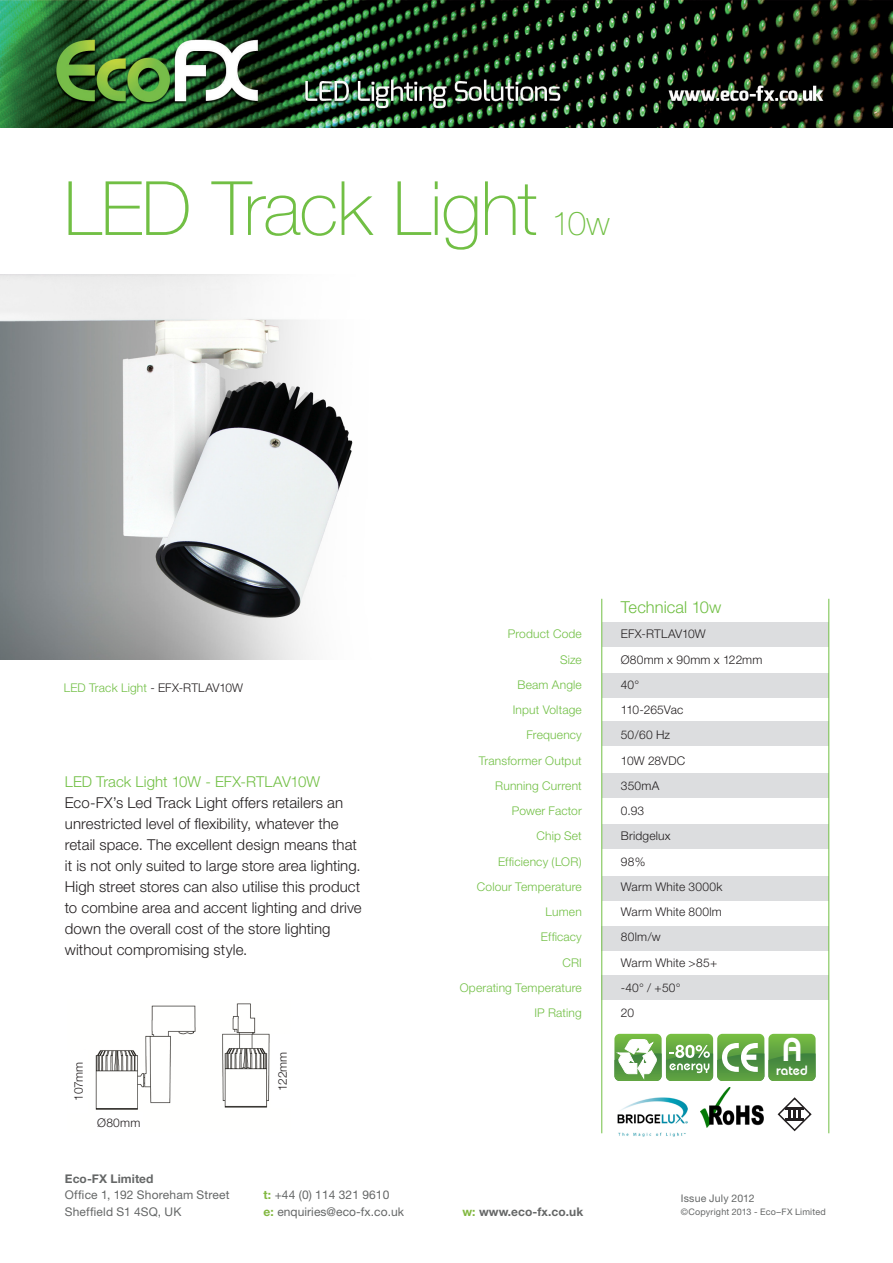
<style>
.page{position:relative;width:893px;height:1263px;background:#fff}
.page>*{position:absolute;margin:0;border:0;box-sizing:border-box;transform-origin:0 0}
.t1{font:100 75px "Helvetica Neue";letter-spacing:-.015em;color:#71bf44}
.t2{font:100 33px "Helvetica Neue";color:#71bf44}
.t3{font:600 32.85px "Bauhaus IT Cby BT";color:#fff}
.t4{font:300 16.5px "Helvetica Neue";letter-spacing:.005em;color:#71bf44}
.t5{font:300 15px/21px "Helvetica Neue";letter-spacing:.005em;color:#231f20}
.t6{font:300 15px "Helvetica Neue";color:#71bf44}
.t7{font:600 13.5px "Bauhaus IT Cby BT";color:#fff}
.t8{font:300 12px "Helvetica Neue";letter-spacing:.015em;color:#71bf44}
.t9{font:300 12px "Helvetica Neue";letter-spacing:.015em;color:#231f20}
.t10{font:12px/16.5px "Helvetica Neue";letter-spacing:.01em;color:#656767}
.t11{font:700 12px "Helvetica Neue";letter-spacing:.005em;color:#656767}
.t12{font:300 12px "Helvetica Neue";letter-spacing:-.005em;color:#231f20}
.t13{font:10.5px "Helvetica Neue";letter-spacing:.015em;color:#656767}
.t14{font:9px "Helvetica Neue";letter-spacing:.02em;color:#656767}
.s1{color:#231f20}
.s2{font-weight:700;color:#82b840}
.s3{color:#82b840}
</style>
<div class="page">
<img style="left:0;top:0;width:893px;height:127px">
<img style="left:0;top:274px;width:353px;height:385px">
<div style="left:602px;top:876px;width:227px;height:24px;background:#dcdddf"></div>
<div style="left:601px;top:926px;width:228px;height:24px;background:#dcdddf"></div>
<div style="left:601px;top:975px;width:228px;height:24px;background:#dcdddf"></div>
<div style="left:602px;top:824px;width:227px;height:24px;background:#dcdddf"></div>
<div style="left:602px;top:773px;width:227px;height:24px;background:#dcdddf"></div>
<div style="left:602px;top:722px;width:227px;height:24px;background:#dcdddf"></div>
<div style="left:602px;top:673px;width:227px;height:24px;background:#dcdddf"></div>
<div style="left:602px;top:622px;width:227px;height:24px;background:#dcdddf"></div>
<hr style="left:601px;top:599px;width:1px;height:534px;background:#71bf44">
<hr style="left:828px;top:599px;width:1px;height:534px;background:#71bf44">
<svg style="left:614px;top:1034px;width:202px;height:47px"></svg>
<img style="left:700px;top:1088px;width:63px;height:40px">
<svg style="left:777px;top:1097px;width:35px;height:35px"></svg>
<hr style="left:785px;top:1107px;width:19px;height:3px;background:#231f20">
<hr style="left:785px;top:1118px;width:19px;height:3px;background:#231f20">
<img style="left:618px;top:1097px;width:69px;height:39px">
<img style="left:95px;top:1003px;width:175px;height:107px">
<h1 class="t1" style="left:64px;top:165px;width:475px">LED Track Light</h1>
<h2 class="t2" style="left:552px;top:204px;width:59px">10w</h2>
<p class="t4" style="left:621px;top:597px;width:102px">Technical 10w</p>
<p class="t8" style="left:64px;top:680px;width:181px">LED Track Light <span class="s1">- EFX-RTLAV10W</span></p>
<p class="t6" style="left:65px;top:773px;width:257px">LED Track Light 10W - EFX-RTLAV10W</p>
<p class="t5" style="left:65px;top:792px;width:298px">Eco-FX’s Led Track Light offers retailers an unrestricted level of flexibility, whatever the retail space. The excellent design means that it is not only suited to large store area lighting.<br>High street stores can also utilise this product to combine area and accent lighting and drive down the overall cost of the store lighting without compromising style.</p>
<p class="t9" style="left:71px;top:1100px;width:40px;rotate:-90deg">107mm</p>
<p class="t9" style="left:275px;top:1091px;width:41px;rotate:-90deg">122mm</p>
<p class="t9" style="left:97px;top:1115px;width:45px">Ø80mm</p>
<p class="t11" style="left:65px;top:1171px;width:90px">Eco-FX Limited</p>
<p class="t10" style="left:65px;top:1187px;width:166px">Office 1, 192 Shoreham Street<br>Sheffield S1 4SQ, UK</p>
<p class="t10" style="left:264px;top:1187px;width:142px"><span class="s2">t:</span> +44 (0) 114 321 9610<br><span class="s2">e:</span> enquiries@eco-fx.co.uk</p>
<p class="t8" style="left:508px;top:627px;width:76px">Product Code</p>
<p class="t9" style="left:621px;top:627px;width:86px">EFX-RTLAV10W</p>
<p class="t8" style="left:560px;top:652px;width:23px">Size</p>
<p class="t9" style="left:621px;top:652px;width:143px">Ø80mm x 90mm x 122mm</p>
<p class="t8" style="left:517px;top:677px;width:66px">Beam Angle</p>
<p class="t9" style="left:621px;top:677px;width:20px">40°</p>
<p class="t8" style="left:513px;top:703px;width:71px">Input Voltage</p>
<p class="t12" style="left:621px;top:703px;width:64px">110-265Vac</p>
<p class="t8" style="left:526px;top:728px;width:57px">Frequency</p>
<p class="t9" style="left:621px;top:728px;width:51px">50/60 Hz</p>
<p class="t8" style="left:479px;top:753px;width:105px">Transformer Output</p>
<p class="t9" style="left:621px;top:753px;width:66px">10W 28VDC</p>
<p class="t8" style="left:495px;top:778px;width:88px">Running Current</p>
<p class="t9" style="left:621px;top:778px;width:40px">350mA</p>
<p class="t8" style="left:512px;top:804px;width:71px">Power Factor</p>
<p class="t9" style="left:621px;top:804px;width:25px">0.93</p>
<p class="t8" style="left:536px;top:829px;width:47px">Chip Set</p>
<p class="t9" style="left:621px;top:829px;width:51px">Bridgelux</p>
<p class="t8" style="left:498px;top:854px;width:85px">Efficiency (LOR)</p>
<p class="t9" style="left:621px;top:854px;width:26px">98%</p>
<p class="t8" style="left:477px;top:879px;width:107px">Colour Temperature</p>
<p class="t9" style="left:621px;top:879px;width:103px">Warm White 3000k</p>
<p class="t8" style="left:546px;top:905px;width:38px">Lumen</p>
<p class="t9" style="left:621px;top:905px;width:102px">Warm White 800lm</p>
<p class="t8" style="left:541px;top:930px;width:42px">Efficacy</p>
<p class="t9" style="left:621px;top:930px;width:41px">80lm/w</p>
<p class="t8" style="left:562px;top:955px;width:21px">CRI</p>
<p class="t9" style="left:621px;top:955px;width:98px">Warm White &gt;85+</p>
<p class="t8" style="left:460px;top:980px;width:124px">Operating Temperature</p>
<p class="t9" style="left:621px;top:980px;width:61px">-40° / +50°</p>
<p class="t8" style="left:534px;top:1005px;width:49px">IP Rating</p>
<p class="t9" style="left:621px;top:1005px;width:15px">20</p>
<h3 class="t3" style="left:782px;top:1030px;width:22px">A</h3>
<p class="t7" style="left:776px;top:1061px;width:33px">rated</p>
<p class="t11" style="left:462px;top:1204px;width:122px"><span class="s3">w:</span> www.eco-fx.co.uk</p>
<p class="t13" style="left:681px;top:1192px;width:75px">Issue July 2012</p>
<p class="t14" style="left:681px;top:1207px;width:146px">©Copyright 2013 - Eco–FX Limited</p>
</div>
